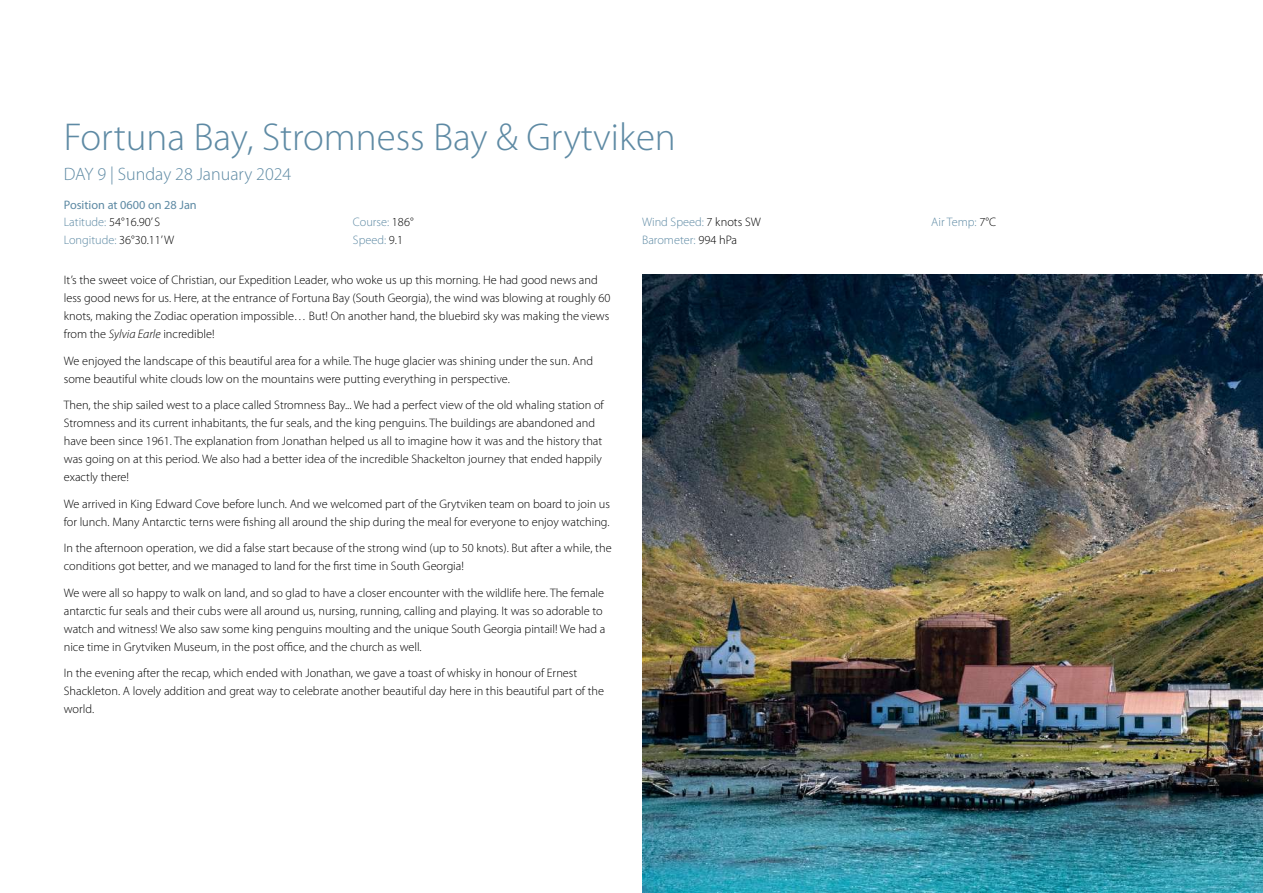
<style>
.page{position:relative;width:1263px;height:893px;background:#fff}
.page>*{position:absolute;margin:0;border:0;box-sizing:border-box;transform-origin:0 0}
.t1{font:300 39px "Myriad Pro";color:#5e8aa4}
.t2{font:300 18px "Myriad Pro";color:#5e8aa4}
.t3{font:300 12.3px/18px "Myriad Pro";color:#000}
.t4{font:300 12.3px/18px "Myriad Pro";color:#5e8aa4}
.t5{font:12.3px/18px "Myriad Pro";color:#5e8aa4}
.s1{font-weight:300}
.s2{font-weight:300;color:#000}
.s3{color:#000}
.s4{font-style:italic}
</style>
<div class="page">
<img style="left:642px;top:275px;width:621px;height:618px">
<h1 class="t1" style="left:64px;top:115px;width:613px">Fortuna Bay, Stromness Bay &amp; Grytviken</h1>
<h2 class="t2" style="left:64px;top:164px;width:229px">DAY 9 | Sunday 28 January 2024</h2>
<p class="t5" style="left:64px;top:195px;width:134px">Position at 0600 on 28 Jan<br><span class="s1">Latitude:</span> <span class="s2">54°16.90’ S<br></span><span class="s1">Longitude:</span> <span class="s2">36°30.11’ W</span></p>
<p class="t4" style="left:353px;top:214px;width:62px">Course: <span class="s3">186°<br></span>Speed: <span class="s3">9.1</span></p>
<p class="t4" style="left:642px;top:214px;width:120px">Wind Speed: <span class="s3">7 knots SW<br></span>Barometer: <span class="s3">994 hPa</span></p>
<p class="t4" style="left:931px;top:214px;width:66px">Air Temp: <span class="s3">7°C</span></p>
<p class="t3" style="left:64px;top:271px;width:548px">It’s the sweet voice of Christian, our Expedition Leader, who woke us up this morning. He had good news and less good news for us. Here, at the entrance of Fortuna Bay (South Georgia), the wind was blowing at roughly 60 knots, making the Zodiac operation impossible… But! On another hand, the bluebird sky was making the views from the <span class="s4">Sylvia Earle</span> incredible!</p>
<p class="t3" style="left:64px;top:352px;width:531px">We enjoyed the landscape of this beautiful area for a while. The huge glacier was shining under the sun. And some beautiful white clouds low on the mountains were putting everything in perspective.</p>
<p class="t3" style="left:64px;top:396px;width:542px">Then, the ship sailed west to a place called Stromness Bay... We had a perfect view of the old whaling station of Stromness and its current inhabitants, the fur seals, and the king penguins. The buildings are abandoned and have been since 1961. The explanation from Jonathan helped us all to imagine how it was and the history that was going on at this period. We also had a better idea of the incredible Shackelton journey that ended happily exactly there!</p>
<p class="t3" style="left:64px;top:495px;width:548px">We arrived in King Edward Cove before lunch. And we welcomed part of the Grytviken team on board to join us for lunch. Many Antarctic terns were fishing all around the ship during the meal for everyone to enjoy watching.</p>
<p class="t3" style="left:64px;top:539px;width:549px">In the afternoon operation, we did a false start because of the strong wind (up to 50 knots). But after a while, the conditions got better, and we managed to land for the first time in South Georgia!</p>
<p class="t3" style="left:64px;top:584px;width:543px">We were all so happy to walk on land, and so glad to have a closer encounter with the wildlife here. The female antarctic fur seals and their cubs were all around us, nursing, running, calling and playing. It was so adorable to watch and witness! We also saw some king penguins moulting and the unique South Georgia pintail! We had a nice time in Grytviken Museum, in the post office, and the church as well.</p>
<p class="t3" style="left:64px;top:664px;width:542px">In the evening after the recap, which ended with Jonathan, we gave a toast of whisky in honour of Ernest<br>Shackleton. A lovely addition and great way to celebrate another beautiful day here in this beautiful part of the world.</p>
</div>
